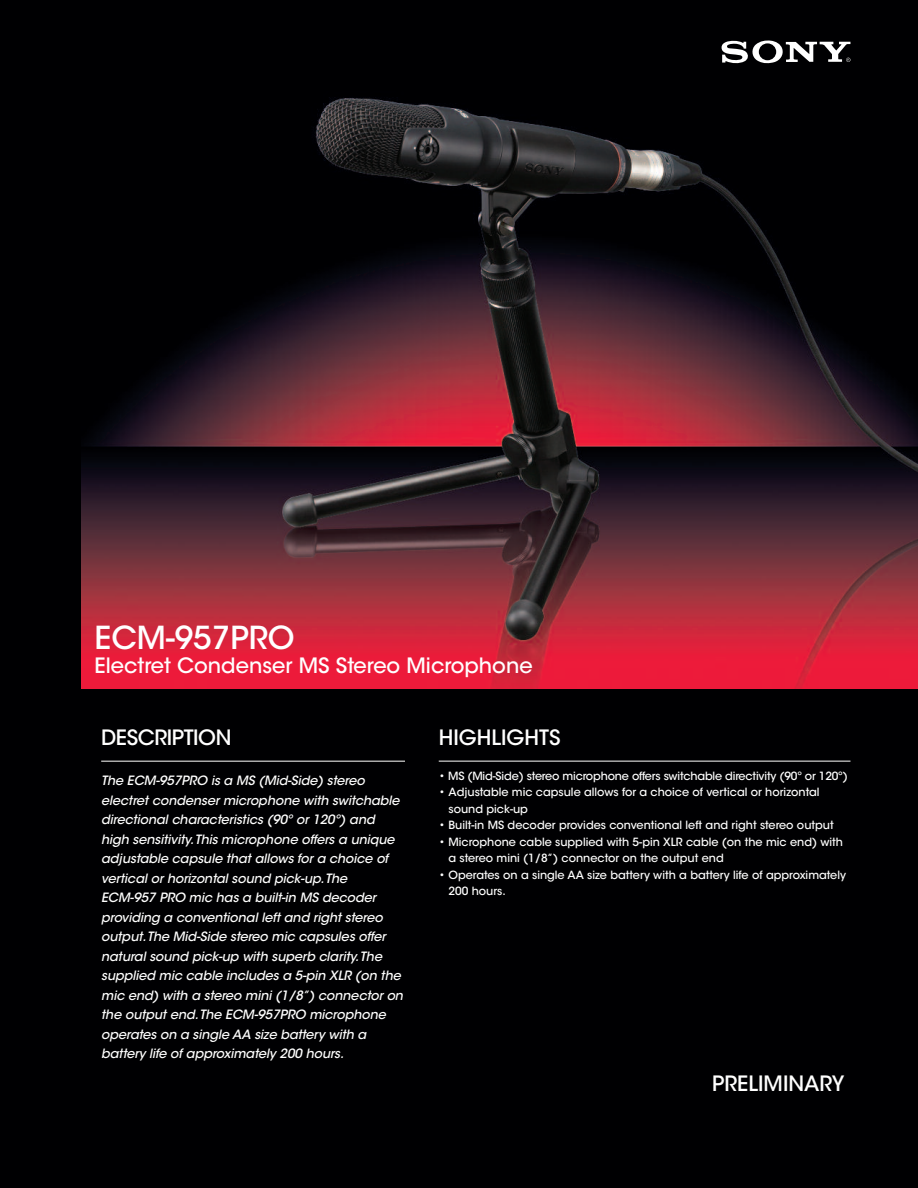
<style>
.page{position:relative;width:918px;height:1188px;background:#000002}
.page>*{position:absolute;margin:0;border:0;box-sizing:border-box;transform-origin:0 0}
.t1{font:500 31.5px "ITC Avant Garde Std";color:#fff}
.t2{font:500 21px "ITC Avant Garde Std";color:#fff}
.t3{font:500 21px "ITC Avant Garde Std";letter-spacing:-.02em;color:#fff}
.t4{font:italic 500 12.75px/19.5px "ITC Avant Garde Std";letter-spacing:-.005em;color:#fff}
.t5{font:500 11.25px/16.5px "ITC Avant Garde Std";color:#fff}
</style>
<div class="page">
<hr style="left:101px;top:761px;width:304px;height:1px;background:#fff">
<hr style="left:439px;top:761px;width:411px;height:1px;background:#fff">
<img style="left:82px;top:97px;width:836px;height:591px">
<svg style="left:722px;top:40px;width:128px;height:23px"></svg>
<h1 class="t1" style="left:94px;top:626px;width:202px">ECM-957PRO</h1>
<h2 class="t2" style="left:94px;top:658px;width:440px">Electret Condenser MS Stereo Microphone</h2>
<h2 class="t3" style="left:101px;top:729px;width:132px">DESCRIPTION</h2>
<p class="t4" style="left:101px;top:772px;width:303px">The ECM-957PRO is a MS (Mid-Side) stereo electret condenser microphone with switchable directional characteristics (90º or 120º) and high sensitivity.This microphone offers a unique adjustable capsule that allows for a choice of vertical or horizontal sound pick-up.The ECM-957 PRO mic has a built-in MS decoder providing a conventional left and right stereo output.The Mid-Side stereo mic capsules offer natural sound pick-up with superb clarity.The supplied mic cable includes a 5-pin XLR (on the mic end) with a stereo mini (1/8”) connector on the output end.The ECM-957PRO microphone operates on a single AA size battery with a battery life of approximately 200 hours.</p>
<h2 class="t2" style="left:439px;top:729px;width:123px">HIGHLIGHTS</h2>
<p class="t5" style="left:439px;top:768px;width:411px">• MS (Mid-Side) stereo microphone offers switchable directivity (90º or 120º)</p>
<p class="t5" style="left:449px;top:785px;width:373px;text-indent:-10px">• Adjustable mic capsule allows for a choice of vertical or horizontal sound pick-up</p>
<p class="t5" style="left:439px;top:818px;width:397px">• Built-in MS decoder provides conventional left and right stereo output</p>
<p class="t5" style="left:449px;top:834px;width:396px;text-indent:-10px">• Microphone cable supplied with 5-pin XLR cable (on the mic end) with a stereo mini (1/8”) connector on the output end</p>
<p class="t5" style="left:449px;top:867px;width:399px;text-indent:-10px">• Operates on a single AA size battery with a battery life of approximately<br>200 hours.</p>
<h2 class="t2" style="left:712px;top:1075px;width:134px">PRELIMINARY</h2>
</div>
